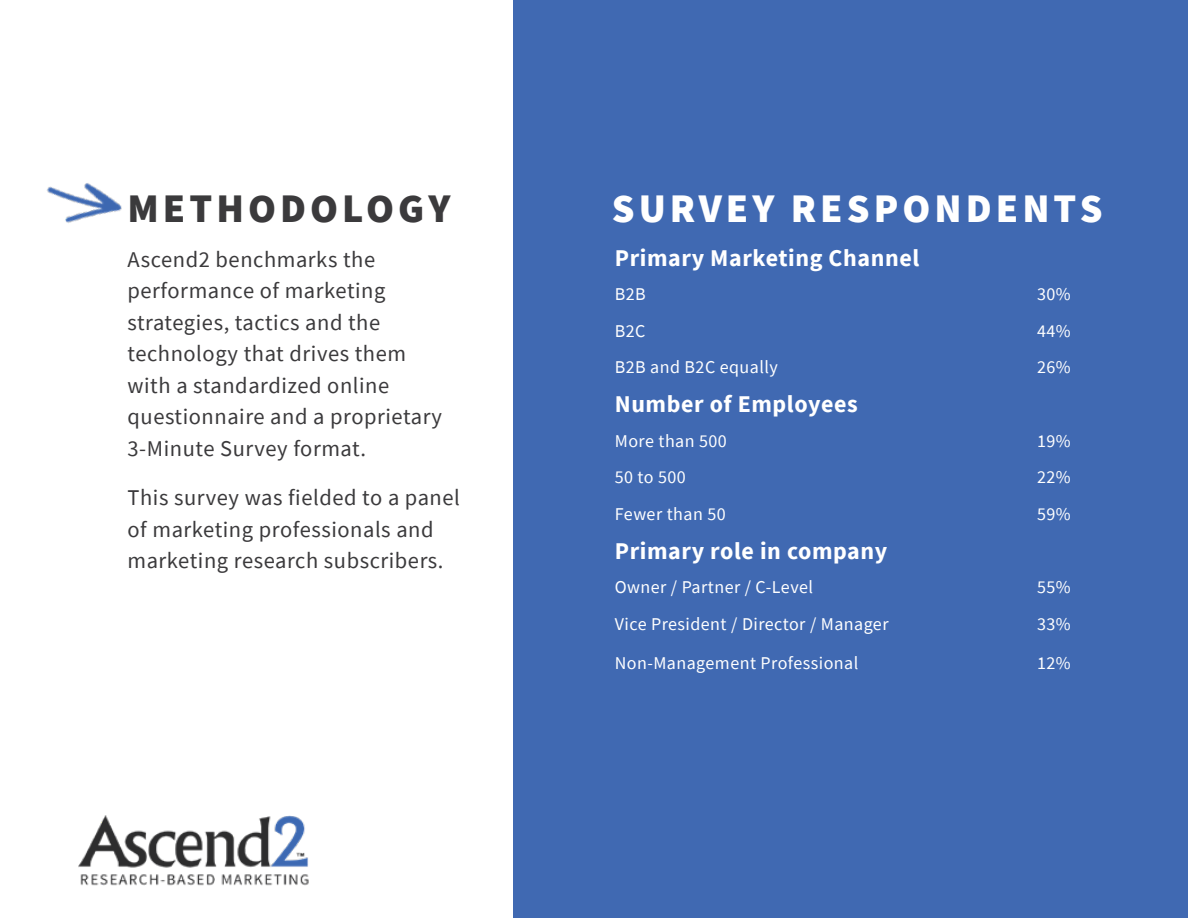
<style>
.page{position:relative;width:1188px;height:918px;background:#fff}
.page>*{position:absolute;margin:0;border:0;box-sizing:border-box;transform-origin:0 0}
.t1{font:900 40.5px "Source Sans Pro";letter-spacing:.1em;color:#fff}
.t2{font:900 40.5px "Source Sans Pro";letter-spacing:.1em;color:#3b3a3c}
.t3{font:700 24px "Source Sans Pro";letter-spacing:.025em;color:#fff}
.t4{font:22.5px/31.5px "Source Sans Pro";letter-spacing:.025em;color:#3b3a3c}
.t5{font:18px "Source Sans Pro";letter-spacing:.025em;color:#fff}
</style>
<div class="page">
<img style="left:79px;top:815px;width:230px;height:71px">
<div style="left:513px;top:0;width:674px;height:918px;background:#4069b2"></div>
<img style="left:47px;top:183px;width:75px;height:40px">
<h1 class="t2" style="left:128px;top:181px;width:325px">METHODOLOGY</h1>
<h1 class="t1" style="left:612px;top:181px;width:492px">SURVEY RESPONDENTS</h1>
<p class="t4" style="left:128px;top:243px;width:316px">Ascend2 benchmarks the performance of marketing strategies, tactics and the technology that drives them with a standardized online questionnaire and a proprietary<br>3-Minute Survey format.</p>
<p class="t4" style="left:128px;top:482px;width:334px">This survey was fielded to a panel of marketing professionals and marketing research subscribers.</p>
<p class="t3" style="left:615px;top:242px;width:306px">Primary Marketing Channel</p>
<p class="t5" style="left:615px;top:282px;width:33px">B2B</p>
<p class="t5" style="left:1037px;top:282px;width:35px">30%</p>
<p class="t5" style="left:615px;top:319px;width:32px">B2C</p>
<p class="t5" style="left:1037px;top:319px;width:35px">44%</p>
<p class="t5" style="left:615px;top:356px;width:165px">B2B and B2C equally</p>
<p class="t5" style="left:1037px;top:356px;width:35px">26%</p>
<p class="t3" style="left:615px;top:388px;width:244px">Number of Employees</p>
<p class="t5" style="left:615px;top:429px;width:114px">More than 500</p>
<p class="t5" style="left:1037px;top:429px;width:35px">19%</p>
<p class="t5" style="left:615px;top:466px;width:73px">50 to 500</p>
<p class="t5" style="left:1037px;top:466px;width:35px">22%</p>
<p class="t5" style="left:615px;top:502px;width:112px">Fewer than 50</p>
<p class="t5" style="left:1037px;top:502px;width:35px">59%</p>
<p class="t3" style="left:615px;top:535px;width:274px">Primary role in company</p>
<p class="t5" style="left:615px;top:576px;width:200px">Owner / Partner / C-Level</p>
<p class="t5" style="left:1037px;top:576px;width:35px">55%</p>
<p class="t5" style="left:615px;top:612px;width:275px">Vice President / Director / Manager</p>
<p class="t5" style="left:1037px;top:612px;width:35px">33%</p>
<p class="t5" style="left:615px;top:651px;width:245px">Non-Management Professional</p>
<p class="t5" style="left:1037px;top:651px;width:35px">12%</p>
</div>
